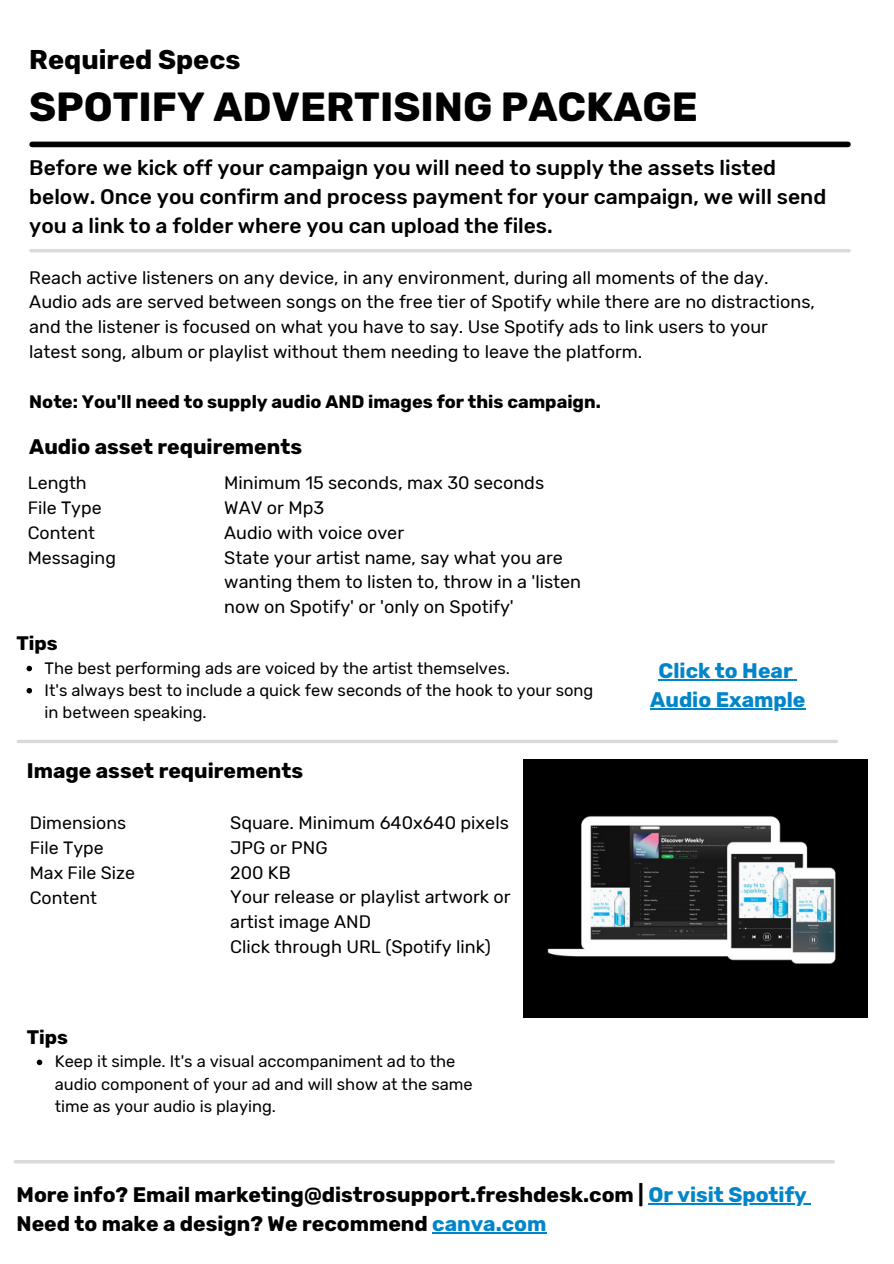
<style>
.page{position:relative;width:894px;height:1264px;background:#fff}
.page>*{position:absolute;margin:0;border:0;box-sizing:border-box;transform-origin:0 0}
.t1{font:700 40.5px "Rubik";color:#000}
.t2{font:700 27px "Rubik";color:#000}
.t3{font:500 21px/29px "Rubik";color:#000}
.t4{font:700 21px "Rubik";color:#000}
.t5{font:700 21px "Rubik";color:#0085ca}
.t6{font:700 19.5px "Rubik";color:#000}
.t7{font:18px/24.8px "Rubik";color:#000}
.t8{font:700 18px "Rubik";color:#000}
.t9{font:17.85px "Rubik";color:#000}
.t10{font:16.5px/22.2px "Rubik";color:#000}
.s1{color:#0085ca}
</style>
<div class="page">
<div style="left:32px;top:142px;width:815px;height:5px;background:#000"></div>
<hr style="left:31px;top:249px;width:817px;height:3px;background:#d9d9d9">
<hr style="left:15px;top:1160px;width:818px;height:3px;background:#d9d9d9">
<hr style="left:18px;top:740px;width:818px;height:3px;background:#d9d9d9">
<img style="left:523px;top:759px;width:344px;height:258px">
<svg style="left:27px;top:665px;width:5px;height:6px"></svg>
<svg style="left:27px;top:688px;width:5px;height:5px"></svg>
<hr style="left:648px;top:1203px;width:158px;height:1px;background:#0085ca">
<hr style="left:432px;top:1232px;width:114px;height:1px;background:#0085ca">
<hr style="left:658px;top:679px;width:134px;height:1px;background:#0085ca">
<hr style="left:650px;top:708px;width:155px;height:1px;background:#0085ca">
<svg style="left:37px;top:1059px;width:5px;height:6px"></svg>
<p class="t2" style="left:29px;top:44px;width:213px">Required Specs</p>
<p class="t1" style="left:29px;top:83px;width:670px">SPOTIFY ADVERTISING PACKAGE</p>
<p class="t3" style="left:29px;top:154px;width:798px">Before we kick off your campaign you will need to supply the assets listed below. Once you confirm and process payment for your campaign, we will send you a link to a folder where you can upload the files.</p>
<p class="t7" style="left:29px;top:265px;width:787px">Reach active listeners on any device, in any environment, during all moments of the day.<br>Audio ads are served between songs on the free tier of Spotify while there are no distractions, and the listener is focused on what you have to say. Use Spotify ads to link users to your latest song, album or playlist without them needing to leave the platform.</p>
<p class="t8" style="left:29px;top:390px;width:573px">Note: You'll need to supply audio AND images for this campaign.</p>
<p class="t4" style="left:29px;top:434px;width:274px">Audio asset requirements</p>
<p class="t9" style="left:28px;top:472px;width:60px">Length</p>
<p class="t9" style="left:28px;top:497px;width:75px">File Type</p>
<p class="t9" style="left:28px;top:522px;width:69px">Content</p>
<p class="t9" style="left:28px;top:547px;width:90px">Messaging</p>
<p class="t7" style="left:224px;top:471px;width:321px">Minimum 15 seconds, max 30 seconds</p>
<p class="t7" style="left:224px;top:495px;width:101px">WAV or Mp3</p>
<p class="t7" style="left:224px;top:520px;width:181px">Audio with voice over</p>
<p class="t7" style="left:224px;top:545px;width:340px">State your artist name, say what you are</p>
<p class="t7" style="left:224px;top:570px;width:358px">wanting them to listen to, throw in a 'listen</p>
<p class="t7" style="left:224px;top:594px;width:291px">now on Spotify' or 'only on Spotify'</p>
<p class="t6" style="left:17px;top:632px;width:43px">Tips</p>
<p class="t10" style="left:45px;top:656px;width:466px">The best performing ads are voiced by the artist themselves.</p>
<p class="t10" style="left:45px;top:679px;width:550px">It's always best to include a quick few seconds of the hook to your song in between speaking.</p>
<p class="t4" style="left:27px;top:758px;width:278px">Image asset requirements</p>
<p class="t9" style="left:30px;top:812px;width:98px">Dimensions</p>
<p class="t9" style="left:30px;top:837px;width:75px">File Type</p>
<p class="t9" style="left:30px;top:862px;width:107px">Max File Size</p>
<p class="t9" style="left:30px;top:886px;width:69px">Content</p>
<p class="t6" style="left:27px;top:1025px;width:43px">Tips</p>
<p class="t7" style="left:230px;top:810px;width:280px">Square. Minimum 640x640 pixels</p>
<p class="t7" style="left:230px;top:835px;width:99px">JPG or PNG</p>
<p class="t7" style="left:230px;top:860px;width:62px">200 KB</p>
<p class="t7" style="left:230px;top:884px;width:282px">Your release or playlist artwork or artist image AND</p>
<p class="t7" style="left:230px;top:934px;width:262px">Click through URL (Spotify link)</p>
<p class="t10" style="left:55px;top:1050px;width:419px">Keep it simple. It's a visual accompaniment ad to the audio component of your ad and will show at the same time as your audio is playing.</p>
<p class="t5" style="left:658px;top:658px;width:135px">Click to Hear</p>
<p class="t5" style="left:650px;top:687px;width:157px">Audio Example</p>
<p class="t4" style="left:17px;top:1182px;width:791px">More info? Email marketing@distrosupport.freshdesk.com | <span class="s1">Or visit Spotify</span></p>
<p class="t4" style="left:17px;top:1211px;width:531px">Need to make a design? We recommend <span class="s1">canva.com</span></p>
</div>
